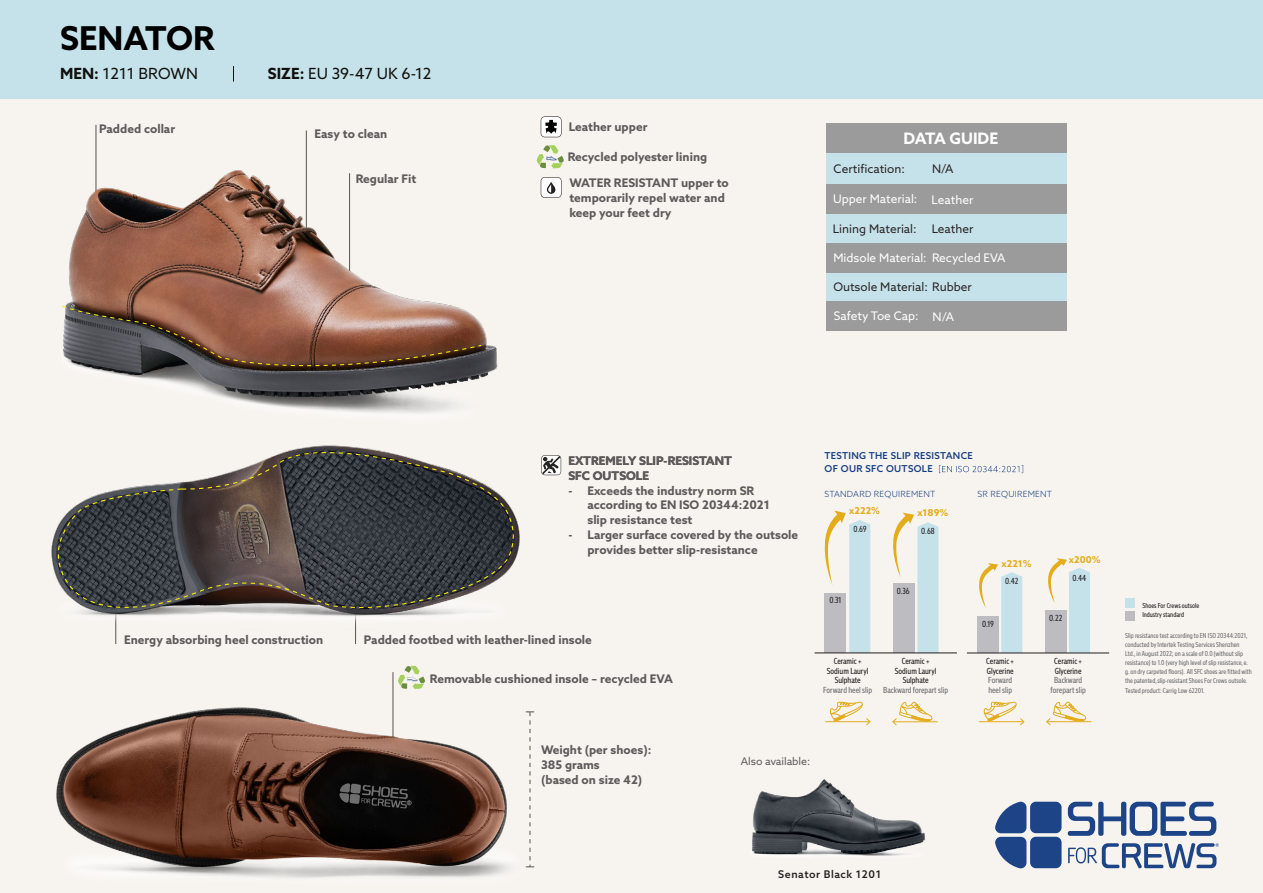
<style>
.page{position:relative;width:1263px;height:893px;background:#f7f4ef}
.page>*{position:absolute;margin:0;border:0;box-sizing:border-box;transform-origin:0 0}
.t1{font:700 32.85px "Azo Sans";color:#000}
.t2{font:700 15.75px "Azo Sans";color:#fff}
.t3{font:15.45px "Azo Sans";color:#11100b}
.t4{font:700 11.85px/14.9px "Azo Sans";color:#5f5a5b}
.t5{font:11.85px "Azo Sans";color:#fff}
.t6{font:11.85px "Azo Sans";color:#2b2523}
.t7{font:500 10.65px "Azo Sans";letter-spacing:.05em;color:#231f20}
.t8{font:10.65px "Azo Sans";color:#5f5a5b}
.t9{font:500 9.6px/12.8px "Azo Sans";letter-spacing:.03em;color:#143c82}
.t10{font:700 9.6px "Azo Sans";color:#e4ac1b}
.t11{font:8.55px/9.6px "Azo Sans 2 Condensed";color:#231f20;text-align:center}
.t12{font:8.55px/9.6px "Azo Sans 2 Condensed";color:#6d6e71}
.t13{font:300 8.55px "Azo Sans";letter-spacing:.03em;color:#143c82}
.t14{font:6.9px/9px "Azo Sans 2 Condensed";color:#6d6e71}
.t15{font:6.9px/9px "Azo Sans 2 Condensed";color:#231f20}
.s1{font-weight:700}
</style>
<div class="page">
<div style="left:0;top:0;width:1263px;height:98px;background:#c5e2eb"></div>
<svg style="left:233px;top:66px;width:1px;height:16px"></svg>
<hr style="left:95px;top:125px;width:1px;height:118px;background:#5f5a5b">
<hr style="left:306px;top:131px;width:1px;height:107px;background:#5f5a5b">
<img style="left:66px;top:153px;width:432px;height:260px">
<svg style="left:62px;top:305px;width:420px;height:78px;background:#7d6156"></svg>
<svg style="left:541px;top:116px;width:20px;height:21px"></svg>
<svg style="left:541px;top:177px;width:20px;height:21px"></svg>
<svg style="left:398px;top:666px;width:27px;height:24px"></svg>
<svg style="left:536px;top:145px;width:28px;height:24px"></svg>
<svg style="left:530px;top:711px;width:4px;height:156px"></svg>
<hr style="left:392px;top:672px;width:1px;height:119px;background:#5f5a5b">
<img style="left:56px;top:691px;width:474px;height:187px">
<hr style="left:355px;top:614px;width:1px;height:30px;background:#5f5a5b">
<hr style="left:115px;top:614px;width:1px;height:30px;background:#5f5a5b">
<svg style="left:54px;top:445px;width:466px;height:177px"></svg>
<svg style="left:541px;top:455px;width:20px;height:20px"></svg>
<svg style="left:1068px;top:802px;width:148px;height:34px"></svg>
<svg style="left:1068px;top:843px;width:151px;height:25px"></svg>
<svg style="left:995px;top:802px;width:31px;height:66px"></svg>
<div style="left:1030px;top:802px;width:31px;height:31px;background:#1e4488;border-radius:6px"></div>
<div style="left:1030px;top:837px;width:31px;height:31px;background:#1e4488;border-radius:6px"></div>
<img style="left:752px;top:779px;width:174px;height:78px">
<div style="left:826px;top:123px;width:241px;height:190px;background:#c5e2eb"></div>
<div style="left:826px;top:123px;width:241px;height:30px;background:#9c9b9c"></div>
<div style="left:826px;top:184px;width:241px;height:30px;background:#9c9b9c"></div>
<div style="left:826px;top:243px;width:241px;height:29px;background:#9c9b9c"></div>
<div style="left:826px;top:302px;width:241px;height:29px;background:#9c9b9c"></div>
<div style="left:1125px;top:598px;width:9px;height:9px;background:#c5e2eb"></div>
<div style="left:1125px;top:611px;width:9px;height:9px;background:#bdbdc1"></div>
<svg style="left:939px;top:465px;width:84px;height:8px"></svg>
<hr style="left:893px;top:721px;width:45px;height:1px;background:#e4ac1b">
<svg style="left:892px;top:701px;width:41px;height:25px"></svg>
<hr style="left:979px;top:721px;width:45px;height:1px;background:#e4ac1b">
<svg style="left:983px;top:701px;width:41px;height:25px"></svg>
<hr style="left:967px;top:653px;width:142px;height:1px;background:#231f20">
<hr style="left:815px;top:653px;width:142px;height:1px;background:#231f20">
<svg style="left:1045px;top:558px;width:45px;height:95px"></svg>
<svg style="left:976px;top:563px;width:46px;height:90px"></svg>
<svg style="left:890px;top:513px;width:48px;height:140px"></svg>
<svg style="left:822px;top:511px;width:48px;height:142px"></svg>
<hr style="left:825px;top:721px;width:45px;height:1px;background:#e4ac1b">
<svg style="left:829px;top:701px;width:42px;height:25px"></svg>
<hr style="left:1047px;top:721px;width:44px;height:1px;background:#e4ac1b">
<svg style="left:1046px;top:701px;width:40px;height:25px"></svg>
<h1 class="t1" style="left:60px;top:16px;width:156px">SENATOR</h1>
<h3 class="t3" style="left:60px;top:64px;width:139px"><span class="s1">MEN:</span> 1211 BROWN</h3>
<h3 class="t3" style="left:268px;top:64px;width:165px"><span class="s1">SIZE:</span> EU 39-47 UK 6-12</h3>
<p class="t4" style="left:99px;top:122px;width:77px">Padded collar</p>
<p class="t4" style="left:569px;top:119px;width:80px">Leather upper</p>
<p class="t4" style="left:315px;top:127px;width:74px">Easy to clean</p>
<p class="t4" style="left:356px;top:171px;width:62px">Regular Fit</p>
<p class="t4" style="left:569px;top:175px;width:161px">WATER RESISTANT upper to temporarily repel water and keep your feet dry</p>
<p class="t4" style="left:568px;top:149px;width:141px">Recycled polyester lining</p>
<h2 class="t2" style="left:903px;top:128px;width:96px">DATA GUIDE</h2>
<p class="t6" style="left:834px;top:161px;width:73px">Certification:</p>
<p class="t6" style="left:932px;top:161px;width:23px">N/A</p>
<p class="t5" style="left:833px;top:191px;width:86px">Upper Material:</p>
<p class="t6" style="left:833px;top:221px;width:85px">Lining Material:</p>
<p class="t5" style="left:932px;top:192px;width:43px">Leather</p>
<p class="t6" style="left:932px;top:221px;width:43px">Leather</p>
<p class="t5" style="left:833px;top:250px;width:174px">Midsole Material: Recycled EVA</p>
<p class="t6" style="left:833px;top:279px;width:140px">Outsole Material: Rubber</p>
<p class="t5" style="left:834px;top:308px;width:122px">Safety Toe Cap: N/A</p>
<p class="t4" style="left:568px;top:453px;width:165px">EXTREMELY SLIP-RESISTANT<br>SFC OUTSOLE</p>
<p class="t4" style="left:587px;top:483px;width:184px;text-indent:-19px">- Exceeds the industry norm SR according to EN ISO 20344:2021 slip resistance test</p>
<p class="t4" style="left:587px;top:527px;width:212px;text-indent:-19px">- Larger surface covered by the outsole provides better slip-resistance</p>
<p class="t4" style="left:124px;top:632px;width:201px">Energy absorbing heel construction</p>
<p class="t4" style="left:364px;top:632px;width:229px">Padded footbed with leather-lined insole</p>
<p class="t4" style="left:430px;top:671px;width:245px">Removable cushioned insole – recycled EVA</p>
<p class="t9" style="left:824px;top:449px;width:150px">TESTING THE SLIP RESISTANCE<br>OF OUR SFC OUTSOLE</p>
<p class="t13" style="left:824px;top:489px;width:112px">STANDARD REQUIREMENT</p>
<p class="t13" style="left:977px;top:489px;width:76px">SR REQUIREMENT</p>
<p class="t10" style="left:849px;top:505px;width:32px">x222%</p>
<p class="t10" style="left:917px;top:506px;width:33px">x189%</p>
<p class="t11" style="left:853px;top:524px;width:15px">0.69</p>
<p class="t11" style="left:829px;top:595px;width:14px">0.31</p>
<p class="t11" style="left:921px;top:526px;width:15px">0.68</p>
<p class="t11" style="left:897px;top:586px;width:15px">0.36</p>
<p class="t11" style="left:827px;top:656px;width:43px">Ceramic +<br>Sodium Lauryl<br>Sulphate</p>
<p class="t12" style="left:823px;top:685px;width:51px">Forward heel slip</p>
<p class="t11" style="left:895px;top:656px;width:43px">Ceramic +<br>Sodium Lauryl<br>Sulphate</p>
<p class="t12" style="left:883px;top:685px;width:66px">Backward forepart slip</p>
<p class="t10" style="left:1001px;top:557px;width:32px">x221%</p>
<p class="t10" style="left:1069px;top:553px;width:33px">x200%</p>
<p class="t11" style="left:1005px;top:576px;width:15px">0.42</p>
<p class="t11" style="left:1072px;top:573px;width:16px">0.44</p>
<p class="t11" style="left:982px;top:619px;width:14px">0.19</p>
<p class="t11" style="left:1049px;top:613px;width:15px">0.22</p>
<p class="t11" style="left:986px;top:656px;width:29px;text-align:left">Ceramic +<br>Glycerine</p>
<p class="t12" style="left:988px;top:675px;width:25px">Forward heel slip</p>
<p class="t11" style="left:1054px;top:656px;width:29px;text-align:left">Ceramic +<br>Glycerine</p>
<p class="t12" style="left:1051px;top:675px;width:37px;text-align:center">Backward forepart slip</p>
<p class="t4" style="left:541px;top:742px;width:112px">Weight (per shoes):<br>385 grams<br>(based on size 42)</p>
<p class="t8" style="left:741px;top:754px;width:71px">Also available:</p>
<p class="t15" style="left:1142px;top:601px;width:58px">Shoes For Crews outsole<br>Industry standard</p>
<p class="t14" style="left:1125px;top:631px;width:128px">Slip resistance test according to EN ISO 20344:2021, conducted by Intertek Testing Services Shenzhen Ltd., in August 2022; on a scale of 0.0 (without slip resistance) to 1.0 (very high level of slip resistance, e. g. on dry carpeted floors). All SFC shoes are fitted with the patented, slip-resistant Shoes For Crews outsole.<br>Tested product: Carrig Low 62201.</p>
<p class="t7" style="left:778px;top:867px;width:104px">Senator Black 1201</p>
</div>
